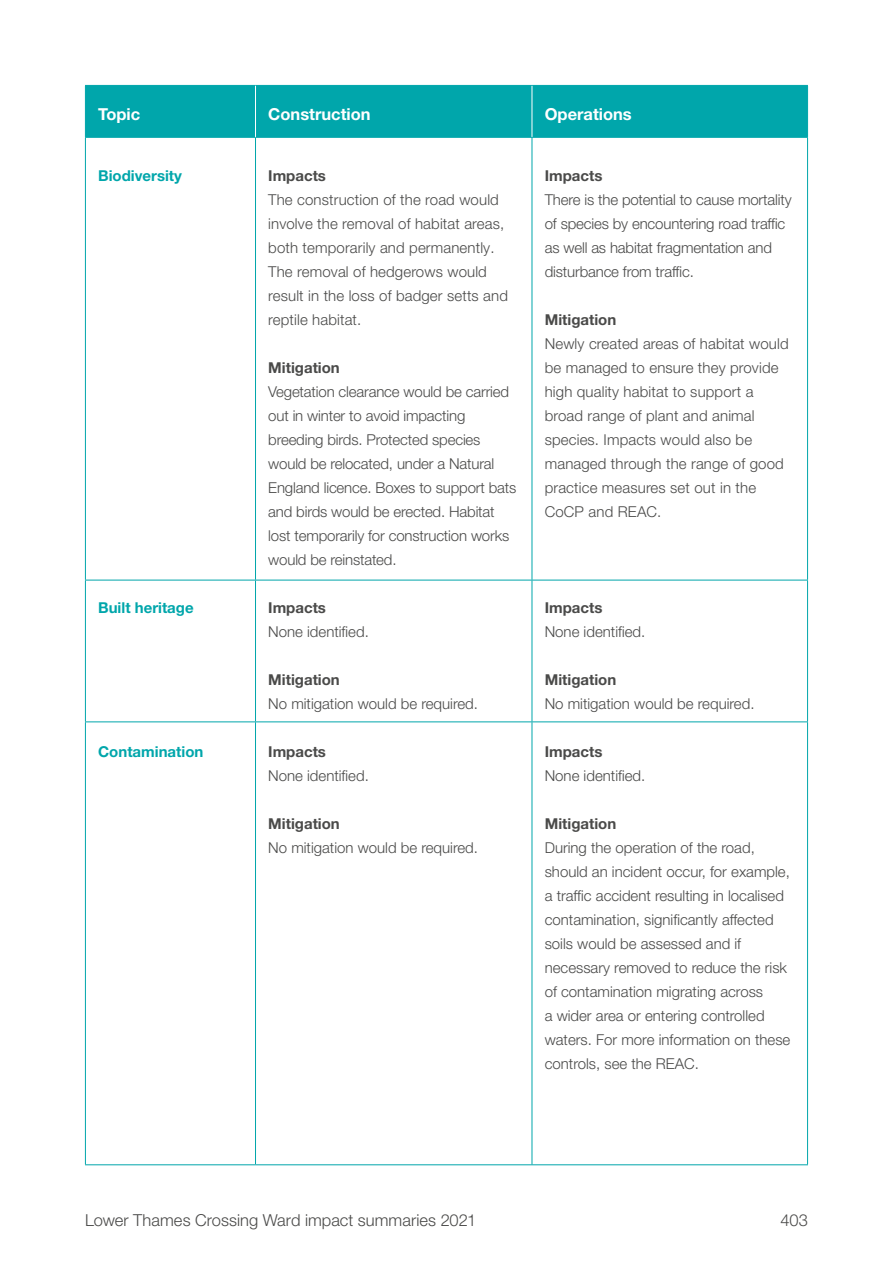
<style>
.page{position:relative;width:893px;height:1263px;background:#fff}
.page>*{position:absolute;margin:0;border:0;box-sizing:border-box;transform-origin:0 0}
.t1{font:300 16.5px "Helvetica Neue LT Pro";color:#4a4a49}
.TABLEHEADER{font:700 16.5px "Helvetica Neue LT Pro";color:#fff}
.ER_Table{font:300 15px/24px "Helvetica Neue LT Pro";color:#4a4a49}
.ER_TableBOLD{font:700 15px "Helvetica Neue LT Pro";color:#4a4a49}
.ER_TableBOLD-2{font:700 15px "Helvetica Neue LT Pro";color:#00a6ab}
</style>
<div class="page">
<div style="left:86px;top:86px;width:721px;height:51px;background:#00a6ab"></div>
<hr style="left:85px;top:85px;width:170px;height:1px;background:#00a6ab">
<hr style="left:85px;top:86px;width:1px;height:51px;background:#00a6ab">
<hr style="left:255px;top:85px;width:277px;height:1px;background:#00a6ab">
<hr style="left:532px;top:85px;width:276px;height:1px;background:#00a6ab">
<hr style="left:807px;top:86px;width:1px;height:51px;background:#00a6ab">
<hr style="left:85px;top:137px;width:170px;height:1px;background:#00a6ab">
<hr style="left:255px;top:137px;width:277px;height:1px;background:#00a6ab">
<hr style="left:532px;top:137px;width:276px;height:1px;background:#00a6ab">
<hr style="left:85px;top:138px;width:1px;height:442px;background:#00a6ab">
<hr style="left:532px;top:138px;width:1px;height:442px;background:#00a6ab">
<hr style="left:85px;top:580px;width:170px;height:1px;background:#00a6ab">
<hr style="left:85px;top:580px;width:1px;height:141px;background:#00a6ab">
<hr style="left:255px;top:580px;width:277px;height:1px;background:#00a6ab">
<hr style="left:532px;top:580px;width:276px;height:1px;background:#00a6ab">
<hr style="left:532px;top:580px;width:1px;height:141px;background:#00a6ab">
<hr style="left:85px;top:721px;width:170px;height:1px;background:#00a6ab">
<hr style="left:85px;top:722px;width:1px;height:442px;background:#00a6ab">
<hr style="left:255px;top:721px;width:277px;height:1px;background:#00a6ab">
<hr style="left:532px;top:721px;width:276px;height:1px;background:#00a6ab">
<hr style="left:532px;top:722px;width:1px;height:442px;background:#00a6ab">
<hr style="left:85px;top:1164px;width:170px;height:1px;background:#00a6ab">
<hr style="left:255px;top:138px;width:1px;height:442px;background:#00a6ab">
<hr style="left:807px;top:138px;width:1px;height:442px;background:#00a6ab">
<hr style="left:255px;top:580px;width:1px;height:141px;background:#00a6ab">
<hr style="left:807px;top:580px;width:1px;height:141px;background:#00a6ab">
<hr style="left:255px;top:722px;width:1px;height:442px;background:#00a6ab">
<hr style="left:807px;top:722px;width:1px;height:442px;background:#00a6ab">
<hr style="left:255px;top:1164px;width:277px;height:1px;background:#00a6ab">
<hr style="left:532px;top:1164px;width:276px;height:1px;background:#00a6ab">
<hr style="left:255px;top:86px;width:1px;height:51px;background:#fff">
<hr style="left:532px;top:86px;width:1px;height:51px;background:#fff">
<p class="TABLEHEADER" style="left:98px;top:104px;width:44px">Topic</p>
<p class="TABLEHEADER" style="left:268px;top:104px;width:104px">Construction</p>
<p class="TABLEHEADER" style="left:545px;top:104px;width:89px">Operations</p>
<p class="ER_TableBOLD-2" style="left:98px;top:166px;width:85px">Biodiversity</p>
<p class="ER_TableBOLD" style="left:268px;top:166px;width:59px">Impacts</p>
<p class="ER_Table" style="left:268px;top:187px;width:241px">The construction of the road would involve the removal of habitat areas, both temporarily and permanently.<br>The removal of hedgerows would result in the loss of badger setts and reptile habitat.</p>
<p class="ER_TableBOLD" style="left:268px;top:358px;width:73px">Mitigation</p>
<p class="ER_Table" style="left:268px;top:379px;width:250px">Vegetation clearance would be carried out in winter to avoid impacting breeding birds. Protected species would be relocated, under a Natural England licence. Boxes to support bats and birds would be erected. Habitat lost temporarily for construction works would be reinstated.</p>
<p class="ER_TableBOLD" style="left:545px;top:166px;width:59px">Impacts</p>
<p class="ER_Table" style="left:545px;top:187px;width:248px">There is the potential to cause mortality of species by encountering road traffic as well as habitat fragmentation and disturbance from traffic.</p>
<p class="ER_TableBOLD" style="left:545px;top:310px;width:73px">Mitigation</p>
<p class="ER_Table" style="left:545px;top:331px;width:245px">Newly created areas of habitat would be managed to ensure they provide high quality habitat to support a broad range of plant and animal species. Impacts would also be managed through the range of good practice measures set out in the<br>CoCP and REAC.</p>
<p class="ER_TableBOLD-2" style="left:98px;top:598px;width:97px">Built heritage</p>
<p class="ER_TableBOLD" style="left:268px;top:598px;width:59px">Impacts</p>
<p class="ER_Table" style="left:268px;top:619px;width:102px">None identified.</p>
<p class="ER_TableBOLD" style="left:268px;top:670px;width:73px">Mitigation</p>
<p class="ER_Table" style="left:268px;top:691px;width:211px">No mitigation would be required.</p>
<p class="ER_TableBOLD" style="left:545px;top:598px;width:59px">Impacts</p>
<p class="ER_Table" style="left:545px;top:619px;width:102px">None identified.</p>
<p class="ER_TableBOLD" style="left:545px;top:670px;width:73px">Mitigation</p>
<p class="ER_Table" style="left:545px;top:691px;width:211px">No mitigation would be required.</p>
<p class="ER_TableBOLD-2" style="left:98px;top:742px;width:107px">Contamination</p>
<p class="ER_TableBOLD" style="left:268px;top:742px;width:59px">Impacts</p>
<p class="ER_Table" style="left:268px;top:763px;width:102px">None identified.</p>
<p class="ER_TableBOLD" style="left:268px;top:814px;width:73px">Mitigation</p>
<p class="ER_Table" style="left:268px;top:835px;width:211px">No mitigation would be required.</p>
<p class="ER_TableBOLD" style="left:545px;top:742px;width:59px">Impacts</p>
<p class="ER_Table" style="left:545px;top:763px;width:102px">None identified.</p>
<p class="ER_TableBOLD" style="left:545px;top:814px;width:73px">Mitigation</p>
<p class="ER_Table" style="left:545px;top:835px;width:247px">During the operation of the road, should an incident occur, for example, a traffic accident resulting in localised contamination, significantly affected soils would be assessed and if necessary removed to reduce the risk of contamination migrating across<br>a wider area or entering controlled waters. For more information on these controls, see the REAC.</p>
<p class="t1" style="left:85px;top:1210px;width:393px">Lower Thames Crossing Ward impact summaries 2021</p>
<p class="t1" style="left:780px;top:1210px;width:29px">403</p>
</div>
